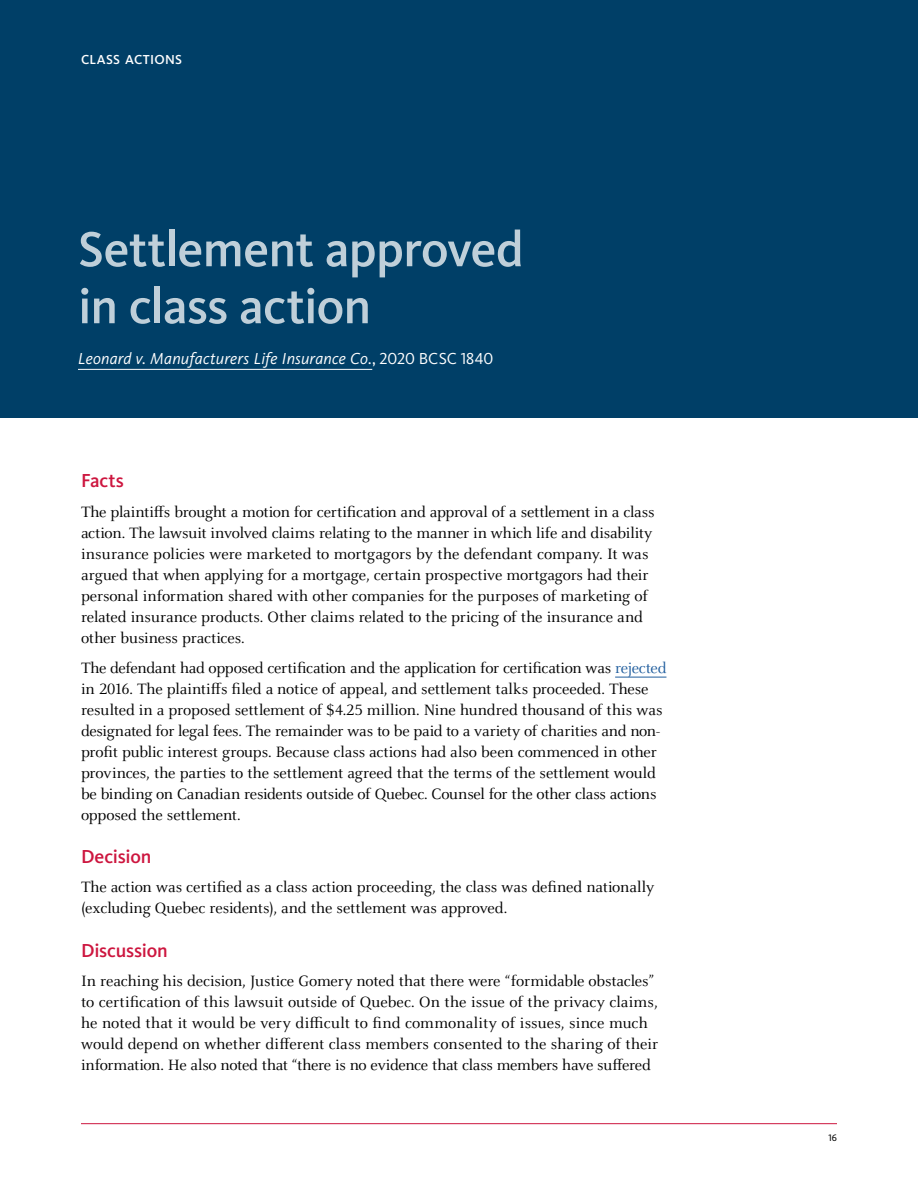
<style>
.page{position:relative;width:918px;height:1188px;background:#fff}
.page>*{position:absolute;margin:0;border:0;box-sizing:border-box;transform-origin:0 0}
.t1{font:500 51px/57px "Kievit Pro";letter-spacing:-.015em;color:#bfcfd9}
.t2{font:500 19.5px "Kievit Pro";letter-spacing:-.01em;color:#cd163f}
.Body{font:16.5px/21px "Celeste OT";letter-spacing:-.01em;color:#000}
.Author{font:italic 16.5px "Kievit Pro";letter-spacing:.01em;color:#fff}
.Chapter{font:500 13.5px "Kievit Pro";letter-spacing:.02em;color:#fff}
.t3{font:9.75px "Kievit Pro";color:#000}
.s1{font-style:normal}
.s2{color:#215e9e}
</style>
<div class="page">
<div style="left:0;top:0;width:918px;height:418px;background:#003f67"></div>
<hr style="left:81px;top:1123px;width:756px;height:1px;background:#cd163f">
<hr style="left:78px;top:369px;width:294px;height:1px;background:#fff">
<hr style="left:615px;top:677px;width:51px;height:1px;background:#215e9e">
<p class="Chapter" style="left:81px;top:52px;width:103px">CLASS ACTIONS</p>
<p class="t1" style="left:78px;top:220px;width:447px">Settlement approved in class action</p>
<p class="Author" style="left:78px;top:349px;width:417px">Leonard v. Manufacturers Life Insurance Co.<span class="s1">, 2020 BCSC 1840</span></p>
<p class="t2" style="left:81px;top:469px;width:44px">Facts</p>
<p class="Body" style="left:81px;top:501px;width:575px">The plaintiffs brought a motion for certification and approval of a settlement in a class action. The lawsuit involved claims relating to the manner in which life and disability insurance policies were marketed to mortgagors by the defendant company. It was argued that when applying for a mortgage, certain prospective mortgagors had their personal information shared with other companies for the purposes of marketing of related insurance products. Other claims related to the pricing of the insurance and other business practices.</p>
<p class="Body" style="left:81px;top:657px;width:587px">The defendant had opposed certification and the application for certification was <span class="s2">rejected </span>in 2016. The plaintiffs filed a notice of appeal, and settlement talks proceeded. These resulted in a proposed settlement of $4.25 million. Nine hundred thousand of this was designated for legal fees. The remainder was to be paid to a variety of charities and non&shy;profit public interest groups. Because class actions had also been commenced in other provinces, the parties to the settlement agreed that the terms of the settlement would be binding on Canadian residents outside of Quebec. Counsel for the other class actions opposed the settlement.</p>
<p class="t2" style="left:81px;top:844px;width:72px">Decision</p>
<p class="Body" style="left:81px;top:877px;width:575px">The action was certified as a class action proceeding, the class was defined nationally (excluding Quebec residents), and the settlement was approved.</p>
<p class="t2" style="left:81px;top:938px;width:88px">Discussion</p>
<p class="Body" style="left:81px;top:971px;width:579px">In reaching his decision, Justice Gomery noted that there were “formidable obstacles” to certification of this lawsuit outside of Quebec. On the issue of the privacy claims, he noted that it would be very difficult to find commonality of issues, since much would depend on whether different class members consented to the sharing of their information. He also noted that “there is no evidence that class members have suffered</p>
<p class="t3" style="left:828px;top:1132px;width:10px">16</p>
</div>
